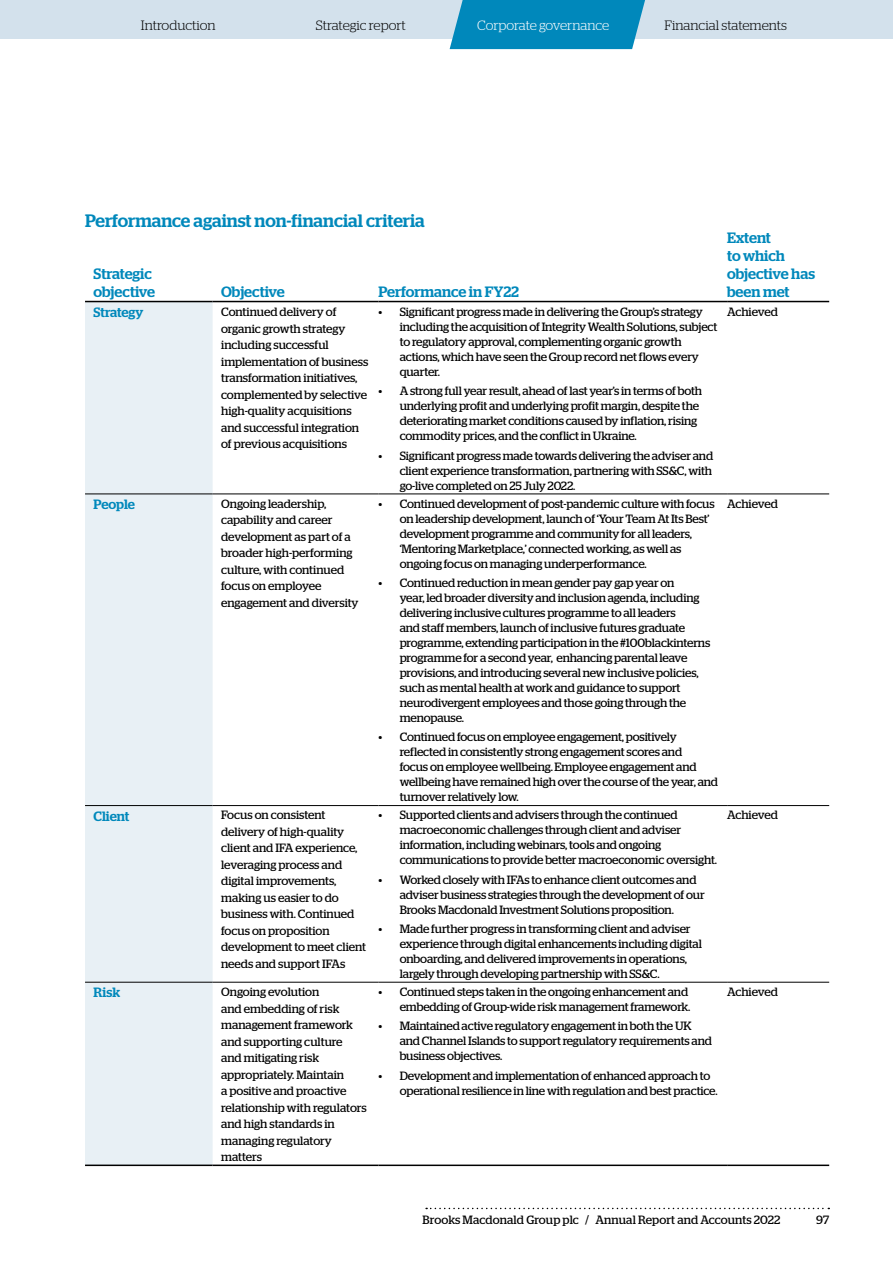
<style>
.page{position:relative;width:893px;height:1263px;background:#fff}
.page>*{position:absolute;margin:0;border:0;box-sizing:border-box;transform-origin:0 0}
.t1{font:500 18px "Stag";color:#08b}
.t2{font:500 15px/18px "Stag";color:#08b}
.t3{font:300 13.5px "Stag";color:#000}
.t4{font:500 13.5px "Stag";letter-spacing:-.005em;color:#08b}
.t5{font:300 13.5px "Stag";letter-spacing:-.005em;color:#fff}
.t6{font:12px/15px "Stag";letter-spacing:-.01em;color:#000}
</style>
<div class="page">
<div style="left:85px;top:302px;width:128px;height:862px;background:#e8f0f5"></div>
<hr style="left:85px;top:982px;width:128px;height:1px;background:#000">
<hr style="left:213px;top:982px;width:165px;height:1px;background:#000">
<hr style="left:378px;top:982px;width:349px;height:1px;background:#000">
<hr style="left:727px;top:982px;width:102px;height:1px;background:#000">
<hr style="left:213px;top:493px;width:165px;height:1px;background:#000">
<hr style="left:378px;top:493px;width:349px;height:1px;background:#000">
<hr style="left:727px;top:493px;width:102px;height:1px;background:#000">
<hr style="left:85px;top:1164px;width:128px;height:2px;background:#000">
<hr style="left:213px;top:1164px;width:165px;height:2px;background:#000">
<hr style="left:378px;top:1164px;width:349px;height:2px;background:#000">
<hr style="left:727px;top:1164px;width:102px;height:2px;background:#000">
<hr style="left:85px;top:493px;width:128px;height:1px;background:#000">
<hr style="left:85px;top:805px;width:128px;height:1px;background:#000">
<hr style="left:213px;top:805px;width:165px;height:1px;background:#000">
<hr style="left:378px;top:805px;width:349px;height:1px;background:#000">
<hr style="left:727px;top:805px;width:102px;height:1px;background:#000">
<hr style="left:85px;top:301px;width:128px;height:1px;background:#000">
<hr style="left:213px;top:301px;width:165px;height:1px;background:#000">
<hr style="left:378px;top:301px;width:349px;height:1px;background:#000">
<hr style="left:727px;top:301px;width:102px;height:1px;background:#000">
<svg style="left:426px;top:1208px;width:403px;height:1px"></svg>
<div style="left:0;top:0;width:893px;height:38px;background:#d3e1ec"></div>
<div style="left:450px;top:0;width:195px;height:49px;background:#08b"></div>
<p class="t3" style="left:141px;top:17px;width:76px">Introduction</p>
<p class="t3" style="left:316px;top:17px;width:91px">Strategic report</p>
<p class="t5" style="left:477px;top:17px;width:134px">Corporate governance</p>
<p class="t3" style="left:664px;top:17px;width:124px">Financial statements</p>
<h1 class="t1" style="left:85px;top:210px;width:341px">Performance against non-financial criteria</h1>
<p class="t2" style="left:94px;top:265px;width:63px">Strategic objective</p>
<p class="t2" style="left:221px;top:283px;width:65px">Objective</p>
<p class="t2" style="left:378px;top:283px;width:142px">Performance in FY22</p>
<p class="t4" style="left:94px;top:305px;width:51px">Strategy</p>
<p class="t6" style="left:221px;top:304px;width:149px;line-height:16.5px">Continued delivery of organic growth strategy including successful implementation of business transformation initiatives, complemented by selective high-quality acquisitions and successful integration of previous acquisitions</p>
<p class="t6" style="left:400px;top:304px;width:319px;text-indent:-21px">• Significant progress made in delivering the Group’s strategy including the acquisition of Integrity Wealth Solutions, subject to regulatory approval, complementing organic growth actions, which have seen the Group record net flows every quarter.</p>
<p class="t6" style="left:400px;top:384px;width:304px;text-indent:-21px">• A strong full year result, ahead of last year’s in terms of both underlying profit and underlying profit margin, despite the deteriorating market conditions caused by inflation, rising commodity prices, and the conflict in Ukraine.</p>
<p class="t6" style="left:400px;top:448px;width:315px;text-align:justify;text-indent:-21px">• Significant progress made towards delivering the adviser and client experience transformation, partnering with SS&amp;C, with go-live completed on 25 July 2022.</p>
<p class="t4" style="left:94px;top:496px;width:43px">People</p>
<p class="t6" style="left:221px;top:495px;width:139px;line-height:16.5px">Ongoing leadership, capability and career development as part of a broader high-performing culture, with continued focus on employee engagement and diversity</p>
<p class="t6" style="left:400px;top:496px;width:316px;text-indent:-21px">• Continued development of post-pandemic culture with focus on leadership development, launch of ‘Your Team At Its Best’ development programme and community for all leaders, ‘Mentoring Marketplace,’ connected working, as well as ongoing focus on managing underperformance.</p>
<p class="t6" style="left:400px;top:575px;width:312px;text-indent:-21px">• Continued reduction in mean gender pay gap year on<br>year, led broader diversity and inclusion agenda, including delivering inclusive cultures programme to all leaders<br>and staff members, launch of inclusive futures graduate programme, extending participation in the #100blackinterns programme for a second year, enhancing parental leave provisions, and introducing several new inclusive policies, such as mental health at work and guidance to support neurodivergent employees and those going through the menopause.</p>
<p class="t6" style="left:400px;top:729px;width:320px;text-indent:-21px">• Continued focus on employee engagement, positively reflected in consistently strong engagement scores and<br>focus on employee wellbeing. Employee engagement and wellbeing have remained high over the course of the year, and turnover relatively low.</p>
<p class="t4" style="left:94px;top:808px;width:37px">Client</p>
<p class="t6" style="left:221px;top:807px;width:147px;line-height:16.5px">Focus on consistent delivery of high-quality client and IFA experience, leveraging process and digital improvements, making us easier to do business with. Continued focus on proposition development to meet client needs and support IFAs</p>
<p class="t6" style="left:400px;top:807px;width:319px;text-indent:-21px">• Supported clients and advisers through the continued macroeconomic challenges through client and adviser information, including webinars, tools and ongoing communications to provide better macroeconomic oversight.</p>
<p class="t6" style="left:400px;top:872px;width:307px;text-indent:-21px">• Worked closely with IFAs to enhance client outcomes and adviser business strategies through the development of our<br>Brooks Macdonald Investment Solutions proposition.</p>
<p class="t6" style="left:400px;top:921px;width:304px;text-indent:-21px">• Made further progress in transforming client and adviser experience through digital enhancements including digital onboarding, and delivered improvements in operations, largely through developing partnership with SS&amp;C.</p>
<p class="t4" style="left:94px;top:984px;width:28px">Risk</p>
<p class="t6" style="left:221px;top:983px;width:147px;line-height:16.5px">Ongoing evolution<br>and embedding of risk management framework and supporting culture<br>and mitigating risk appropriately. Maintain<br>a positive and proactive relationship with regulators and high standards in managing regulatory matters</p>
<p class="t6" style="left:378px;top:984px;width:313px;text-align:right">• Continued steps taken in the ongoing enhancement and embedding of Group-wide risk management framework.</p>
<p class="t6" style="left:400px;top:1018px;width:314px;text-indent:-21px">• Maintained active regulatory engagement in both the UK and Channel Islands to support regulatory requirements and business objectives.</p>
<p class="t6" style="left:400px;top:1068px;width:319px;text-indent:-21px">• Development and implementation of enhanced approach to operational resilience in line with regulation and best practice.</p>
<p class="t2" style="left:727px;top:229px;width:89px">Extent<br>to which objective has been met</p>
<p class="t6" style="left:727px;top:304px;width:52px">Achieved</p>
<p class="t6" style="left:727px;top:496px;width:52px">Achieved</p>
<p class="t6" style="left:727px;top:807px;width:52px">Achieved</p>
<p class="t6" style="left:727px;top:984px;width:52px">Achieved</p>
<p class="t6" style="left:423px;top:1212px;width:359px">Brooks Macdonald Group plc / Annual Report and Accounts 2022</p>
<p class="t6" style="left:816px;top:1212px;width:14px">97</p>
</div>
